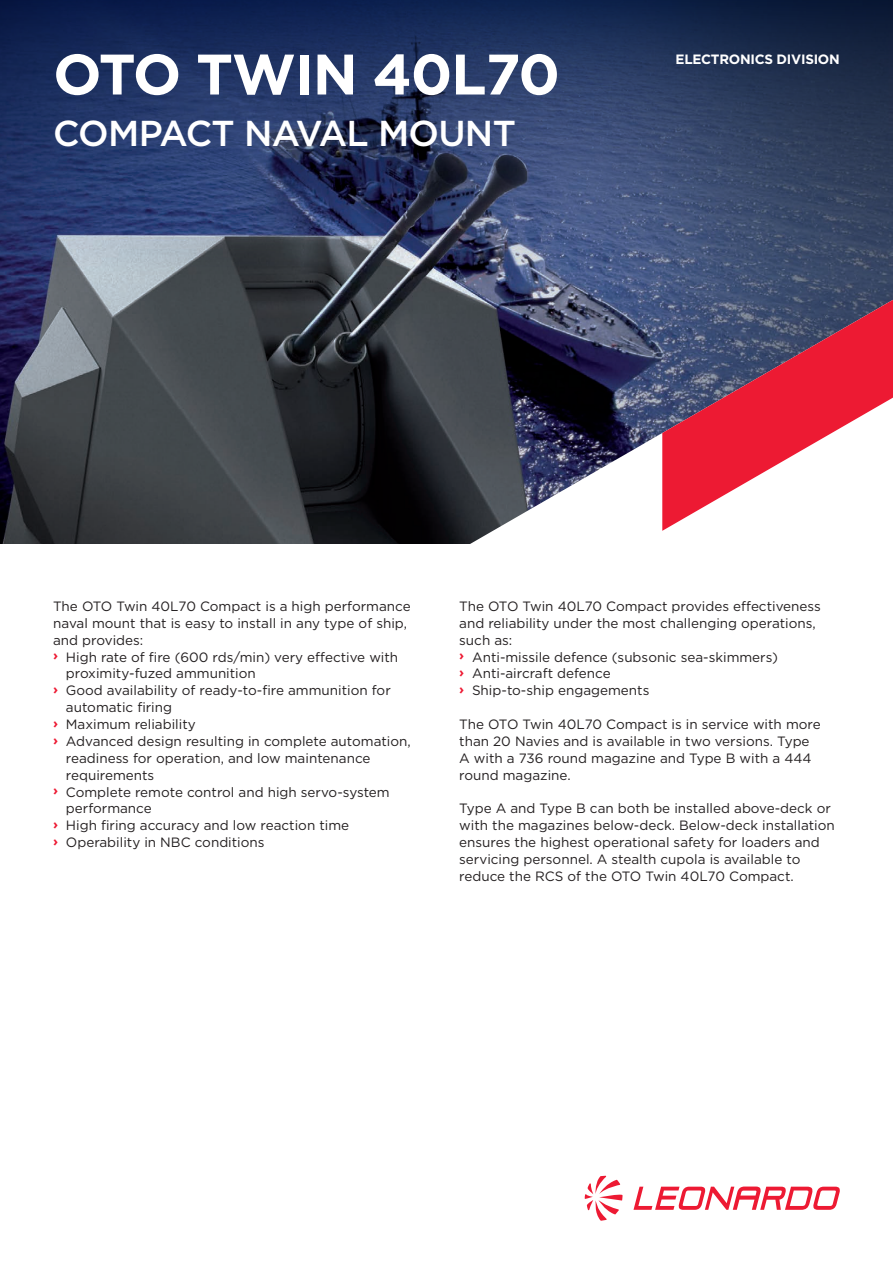
<style>
.page{position:relative;width:893px;height:1263px;background:#fff}
.page>*{position:absolute;margin:0;border:0;box-sizing:border-box;transform-origin:0 0}
.t1{font:700 57px "Gotham";letter-spacing:-.02em;color:#fff}
.t2{font:500 36px "Gotham";letter-spacing:-.02em;color:#fff}
.t3{font:13.5px/16.8px "Gotham";color:#231f20}
.t4{font:700 13.5px "Gotham";letter-spacing:-.02em;color:#fff}
.s1{font-weight:700;color:#ed1a33}
</style>
<div class="page">
<img style="left:0;top:273px;width:893px;height:270px">
<svg style="left:0;top:0;width:893px;height:273px;background:#2d3e65"></svg>
<svg style="left:459px;top:300px;width:434px;height:244px"></svg>
<svg style="left:662px;top:300px;width:231px;height:231px"></svg>
<svg style="left:633px;top:1186px;width:207px;height:24px"></svg>
<svg style="left:585px;top:1176px;width:38px;height:45px"></svg>
<h1 class="t1" style="left:53px;top:37px;width:508px">OTO TWIN 40L70</h1>
<h2 class="t2" style="left:53px;top:109px;width:464px">COMPACT NAVAL MOUNT</h2>
<p class="t4" style="left:676px;top:50px;width:166px">ELECTRONICS DIVISION</p>
<p class="t3" style="left:53px;top:597px;width:359px">The OTO Twin 40L70 Compact is a high performance</p>
<p class="t3" style="left:53px;top:614px;width:355px">naval mount that is easy to install in any type of ship,</p>
<p class="t3" style="left:53px;top:631px;width:92px">and provides:</p>
<p class="t3" style="left:53px;top:648px;width:347px"><span class="s1">›</span> High rate of fire (600 rds/min) very effective with</p>
<p class="t3" style="left:66px;top:665px;width:191px">proximity-fuzed ammunition</p>
<p class="t3" style="left:53px;top:682px;width:339px"><span class="s1">›</span> Good availability of ready-to-fire ammunition for</p>
<p class="t3" style="left:66px;top:699px;width:108px">automatic firing</p>
<p class="t3" style="left:53px;top:716px;width:144px"><span class="s1">›</span> Maximum reliability</p>
<p class="t3" style="left:53px;top:732px;width:359px"><span class="s1">›</span> Advanced design resulting in complete automation,</p>
<p class="t3" style="left:66px;top:749px;width:306px">readiness for operation, and low maintenance</p>
<p class="t3" style="left:66px;top:766px;width:90px">requirements</p>
<p class="t3" style="left:53px;top:783px;width:338px"><span class="s1">›</span> Complete remote control and high servo-system</p>
<p class="t3" style="left:66px;top:800px;width:87px">performance</p>
<p class="t3" style="left:53px;top:817px;width:297px"><span class="s1">›</span> High firing accuracy and low reaction time</p>
<p class="t3" style="left:53px;top:834px;width:213px"><span class="s1">›</span> Operability in NBC conditions</p>
<p class="t3" style="left:459px;top:597px;width:363px">The OTO Twin 40L70 Compact provides effectiveness and reliability under the most challenging operations, such as:<br><span class="s1">›</span> Anti-missile defence (subsonic sea-skimmers)<br><span class="s1">›</span> Anti-aircraft defence<br><span class="s1">›</span> Ship-to-ship engagements</p>
<p class="t3" style="left:459px;top:716px;width:363px">The OTO Twin 40L70 Compact is in service with more than 20 Navies and is available in two versions. Type A with a 736 round magazine and Type B with a 444 round magazine.</p>
<p class="t3" style="left:459px;top:800px;width:377px">Type A and Type B can both be installed above-deck or with the magazines below-deck. Below-deck installation ensures the highest operational safety for loaders and servicing personnel. A stealth cupola is available to reduce the RCS of the OTO Twin 40L70 Compact.</p>
</div>
